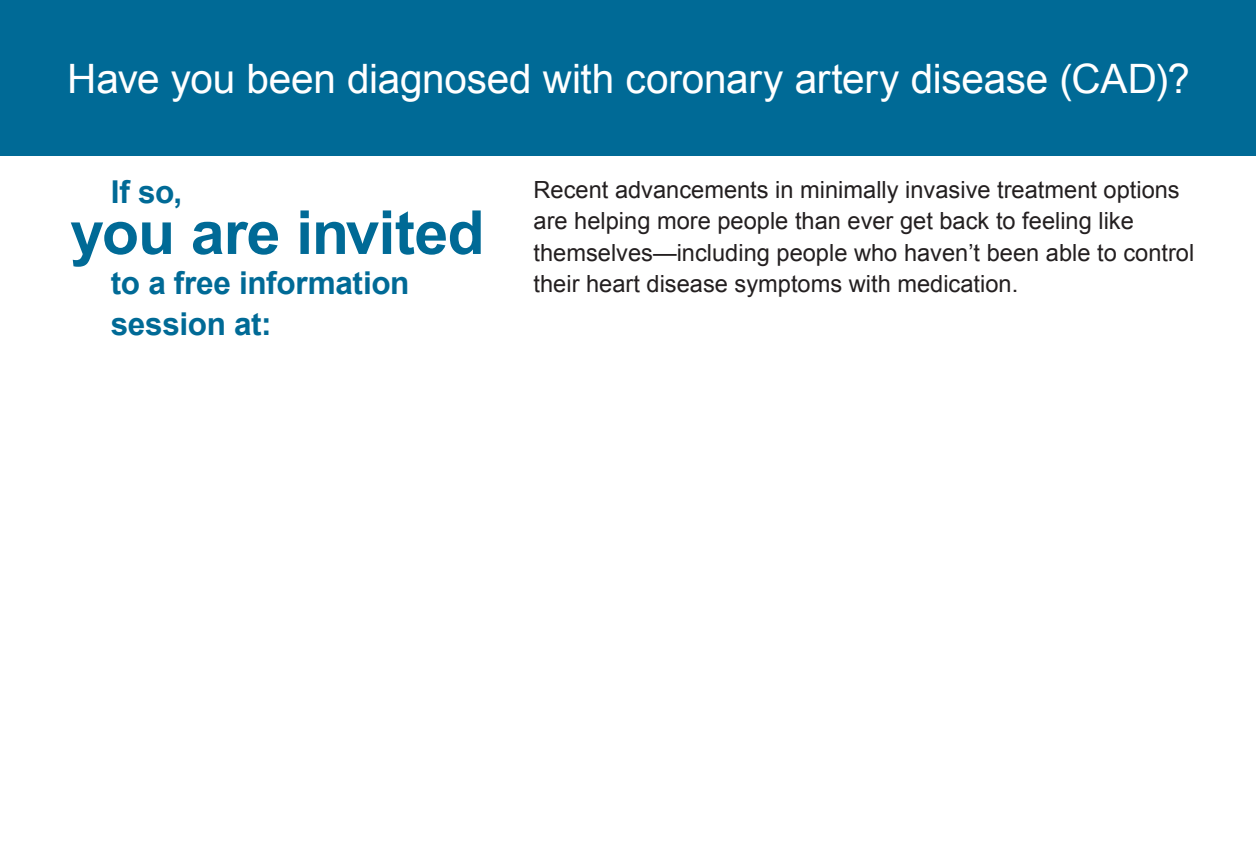
<style>
.page{position:relative;width:1256px;height:851px;background:#fff}
.page>*{position:absolute;margin:0;border:0;box-sizing:border-box;transform-origin:0 0}
.t1{font:700 60.75px "Arial";letter-spacing:-.015em;color:#006a96}
.t2{font:40.5px "Arial";letter-spacing:-.005em;color:#fff}
.t3{font:700 31.5px/40.5px "Arial";letter-spacing:-.01em;color:#006a96}
.t4{font:23.62px/31.5px "Arial";color:#231f20}
</style>
<div class="page">
<div style="left:0;top:0;width:1256px;height:155px;background:#006a96"></div>
<h2 class="t2" style="left:67px;top:52px;width:1124px">Have you been diagnosed with coronary artery disease (CAD)?</h2>
<h3 class="t3" style="left:111px;top:173px;width:73px">If so,</h3>
<h1 class="t1" style="left:70px;top:192px;width:416px">you are invited</h1>
<h3 class="t3" style="left:111px;top:264px;width:300px">to a free information session at:</h3>
<p class="t4" style="left:533px;top:174px;width:662px">Recent advancements in minimally invasive treatment options are helping more people than ever get back to feeling like themselves—including people who haven’t been able to control their heart disease symptoms with medication.</p>
</div>
